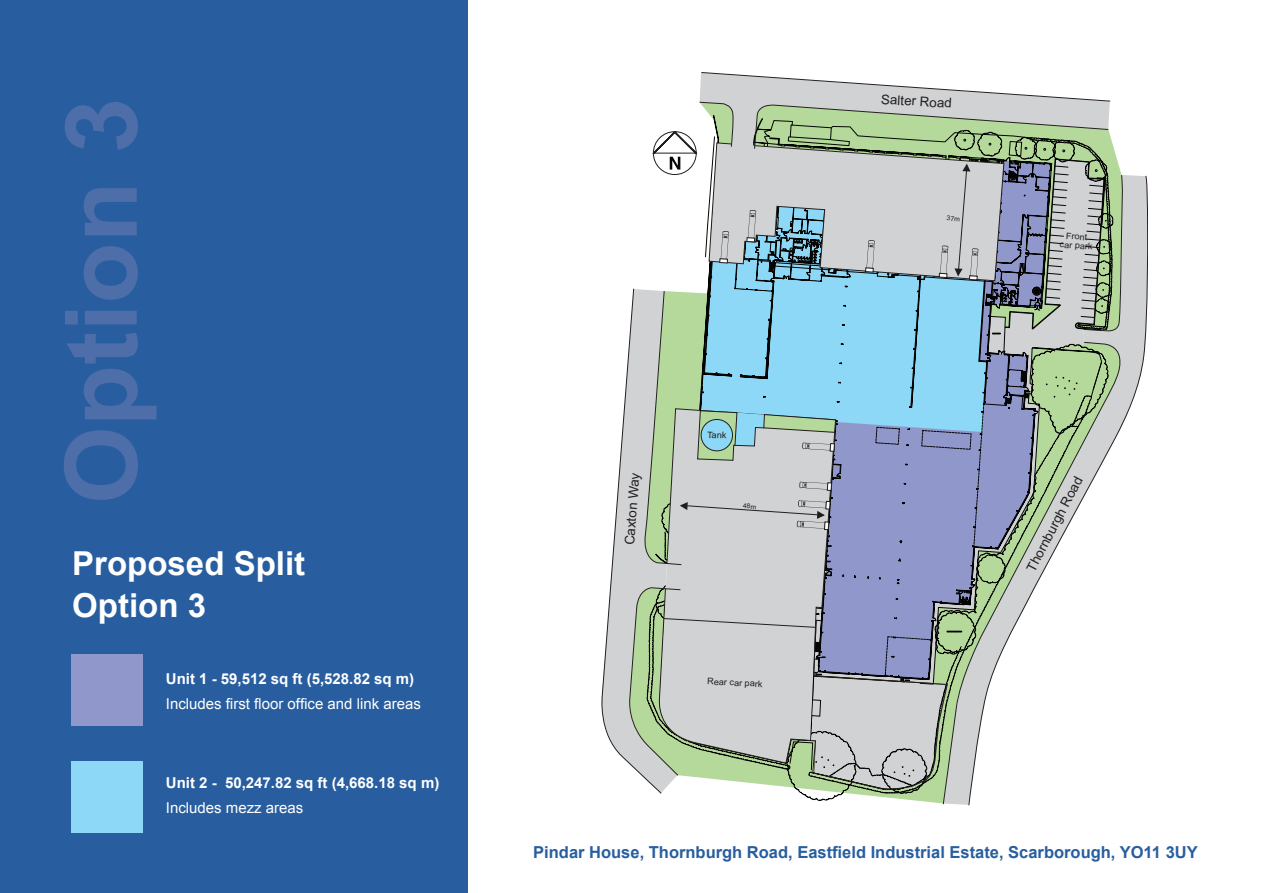
<style>
.page{position:relative;width:1263px;height:893px;background:#fff}
.page>*{position:absolute;margin:0;border:0;box-sizing:border-box;transform-origin:0 0}
.t1{font:700 100.2px "Arial";color:#4d6ea9}
.t2{font:700 33px "Arial";color:#fff}
.t3{font:700 16.5px "Arial";color:#285e9f}
.t4{font:700 15px "Arial";color:#fff}
.t5{font:15px "Arial";color:#fff}
.t6{font:13.35px "Arial";color:#231f20}
.t7{font:9px/9px "Arial";color:#231f20;text-align:center}
</style>
<div class="page">
<div style="left:0;top:0;width:468px;height:893px;background:#285e9f"></div>
<div style="left:71px;top:761px;width:72px;height:72px;background:#8dd7f7"></div>
<div style="left:71px;top:654px;width:72px;height:72px;background:#9098cb"></div>
<svg style="left:701px;top:72px;width:447px;height:733px"></svg>
<svg style="left:602px;top:73px;width:511px;height:728px"></svg>
<p class="t1" style="left:36px;top:504px;width:408px;rotate:-90deg">Option 3</p>
<p class="t2" style="left:72px;top:542px;width:234px">Proposed Split</p>
<p class="t2" style="left:72px;top:584px;width:135px">Option 3</p>
<p class="t4" style="left:166px;top:668px;width:250px">Unit 1 - 59,512 sq ft (5,528.82 sq m)</p>
<p class="t5" style="left:166px;top:693px;width:257px">Includes first floor office and link areas</p>
<p class="t4" style="left:166px;top:773px;width:275px">Unit 2 - 50,247.82 sq ft (4,668.18 sq m)</p>
<p class="t5" style="left:166px;top:798px;width:139px">Includes mezz areas</p>
<p class="t7" style="left:707px;top:430px;width:21px;rotate:3deg">Tank</p>
<p class="t6" style="left:882px;top:90px;width:72px;rotate:4deg">Salter Road</p>
<p class="t7" style="left:1061px;top:231px;width:34px;rotate:4deg">Front car park</p>
<p class="t6" style="left:620px;top:544px;width:74px;rotate:-85deg">Caxton Way</p>
<p class="t6" style="left:1022px;top:566px;width:107px;rotate:-62deg">Thornburgh Road</p>
<p class="t7" style="left:708px;top:677px;width:57px;rotate:3deg">Rear car park</p>
<p class="t3" style="left:533px;top:841px;width:666px">Pindar House, Thornburgh Road, Eastfield Industrial Estate, Scarborough, YO11 3UY</p>
</div>
